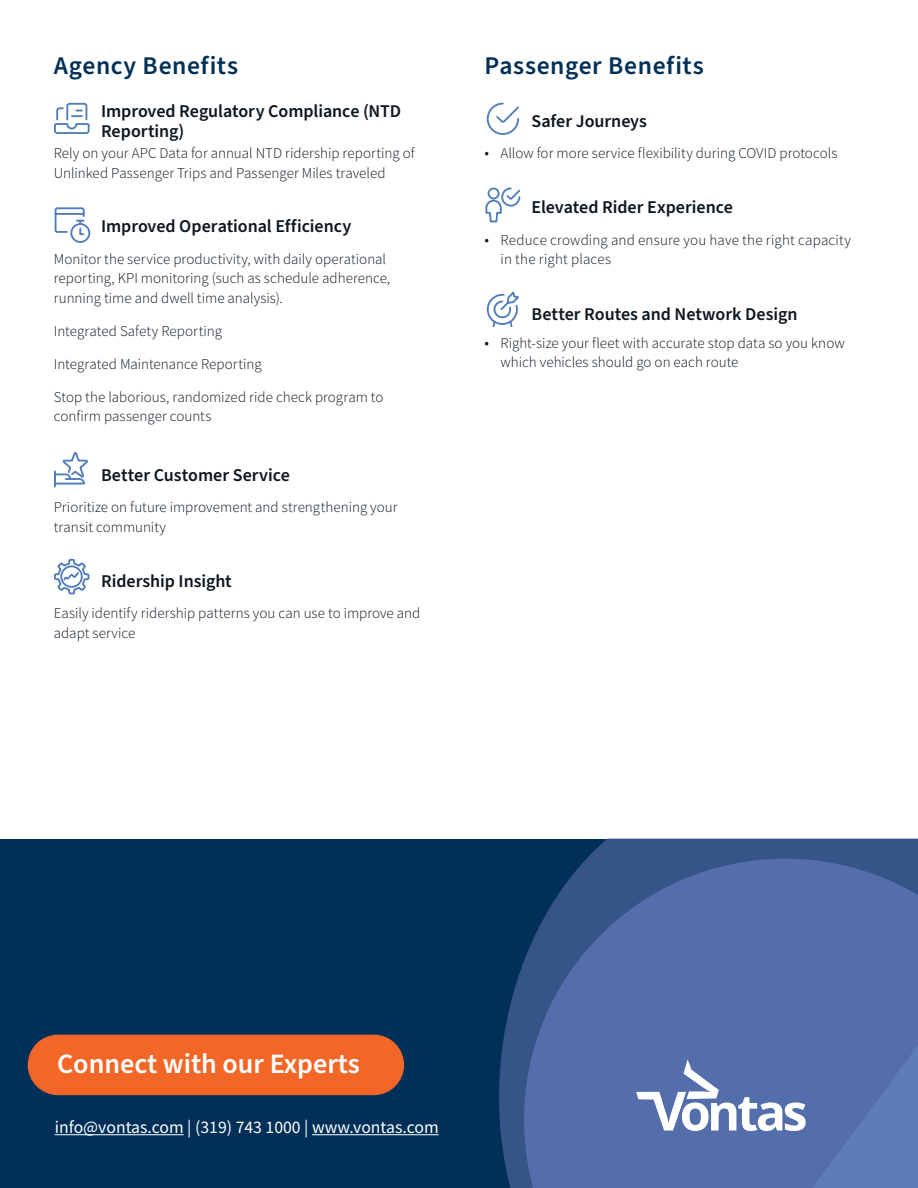
<style>
.page{position:relative;width:918px;height:1188px;background:#fff}
.page>*{position:absolute;margin:0;border:0;box-sizing:border-box;transform-origin:0 0}
.t1{font:600 28.05px "Source Sans Pro";color:#fff}
.Body_Header_-_Overvi{font:600 25.5px "Source Sans Pro";letter-spacing:.025em;color:#003057}
.Feature_Titles{font:600 18px/20.2px "Source Sans Pro";letter-spacing:-.005em;color:#0d1720}
.t2{font:17.7px "Source Sans Pro";color:#fff}
.Main_Body_Copy{font:300 15px/19.5px "Source Sans Pro";color:#0d1720}
.s1{font-size:16.5px}
</style>
<div class="page">
<div style="left:0;top:839px;width:918px;height:349px;background:#003057"></div>
<hr style="left:55px;top:1134px;width:129px;height:1px;background:#fff">
<hr style="left:312px;top:1134px;width:127px;height:1px;background:#fff">
<div style="left:28px;top:1035px;width:376px;height:60px;background:#f26728;border-radius:30px"></div>
<svg style="left:499px;top:839px;width:419px;height:349px;background:#4966a0"></svg>
<svg style="left:636px;top:1059px;width:170px;height:72px;background:#8195c1"></svg>
<svg style="left:54px;top:207px;width:37px;height:36px"></svg>
<svg style="left:486px;top:291px;width:33px;height:37px"></svg>
<svg style="left:486px;top:102px;width:33px;height:33px"></svg>
<svg style="left:54px;top:102px;width:36px;height:32px"></svg>
<svg style="left:485px;top:187px;width:36px;height:36px"></svg>
<svg style="left:54px;top:452px;width:34px;height:36px"></svg>
<svg style="left:53px;top:558px;width:37px;height:37px"></svg>
<p class="Body_Header_-_Overvi" style="left:54px;top:48px;width:186px">Agency Benefits</p>
<p class="Feature_Titles" style="left:101px;top:101px;width:302px">Improved Regulatory Compliance (NTD<br>Reporting)</p>
<p class="Main_Body_Copy" style="left:54px;top:144px;width:362px">Rely on your APC Data for annual NTD ridership reporting of<br>Unlinked Passenger Trips and Passenger Miles traveled</p>
<p class="Feature_Titles" style="left:101px;top:217px;width:252px">Improved Operational Efficiency</p>
<p class="Main_Body_Copy" style="left:54px;top:249px;width:338px">Monitor the service productivity, with daily operational reporting, KPI monitoring (such as schedule adherence, running time and dwell time analysis).</p>
<p class="Main_Body_Copy" style="left:54px;top:321px;width:170px">Integrated Safety Reporting</p>
<p class="Main_Body_Copy" style="left:54px;top:354px;width:209px">Integrated Maintenance Reporting</p>
<p class="Main_Body_Copy" style="left:54px;top:387px;width:331px">Stop the laborious, randomized ride check program to confirm passenger counts</p>
<p class="Feature_Titles" style="left:101px;top:465px;width:190px">Better Customer Service</p>
<p class="Main_Body_Copy" style="left:54px;top:498px;width:345px">Prioritize on future improvement and strengthening your transit community</p>
<p class="Feature_Titles" style="left:101px;top:571px;width:132px">Ridership Insight</p>
<p class="Main_Body_Copy" style="left:54px;top:604px;width:368px">Easily identify ridership patterns you can use to improve and adapt service</p>
<p class="Body_Header_-_Overvi" style="left:484px;top:48px;width:221px">Passenger Benefits</p>
<p class="Feature_Titles" style="left:532px;top:111px;width:117px">Safer Journeys</p>
<p class="Main_Body_Copy" style="left:484px;top:144px;width:355px"><span class="s1">•</span> Allow for more service flexibility during COVID protocols</p>
<p class="Feature_Titles" style="left:532px;top:198px;width:203px">Elevated Rider Experience</p>
<p class="Main_Body_Copy" style="left:501px;top:230px;width:352px;text-indent:-16px"><span class="s1">•</span> Reduce crowding and ensure you have the right capacity in the right places</p>
<p class="Feature_Titles" style="left:532px;top:304px;width:267px">Better Routes and Network Design</p>
<p class="Main_Body_Copy" style="left:501px;top:333px;width:346px;text-indent:-16px"><span class="s1">•</span> Right-size your fleet with accurate stop data so you know which vehicles should go on each route</p>
<h1 class="t1" style="left:57px;top:1045px;width:304px">Connect with our Experts</h1>
<p class="t2" style="left:55px;top:1116px;width:385px">info@vontas.com | (319) 743 1000 | www.vontas.com</p>
</div>
